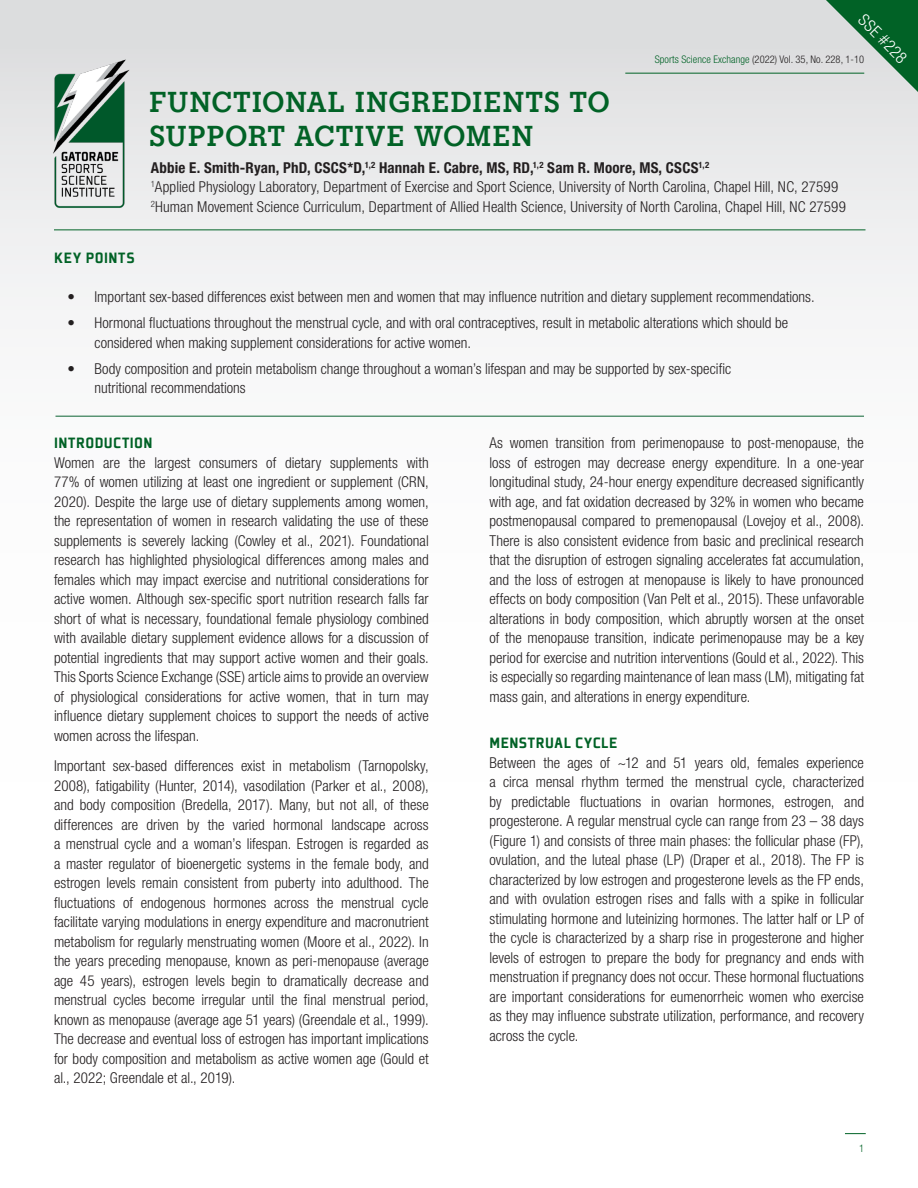
<style>
.page{position:relative;width:918px;height:1188px;background:#fff}
.page>*{position:absolute;margin:0;border:0;box-sizing:border-box;transform-origin:0 0}
.t1{font:700 30px/34.2px "Gatorade";letter-spacing:.03em;color:#016226}
.HEADINGS{font:900 16.5px "Plexes Pro";letter-spacing:.03em;color:#016226}
.HEADINGS-2{font:900 16.5px "Plexes Pro";letter-spacing:.05em;color:#016226}
.t2{font:300 condensed 16.5px "Helvetica Neue LT Std";color:#fff}
.MAIN_BODY{font:300 condensed 15px/19.5px "Helvetica Neue LT Std";color:#231f20;text-align:justify}
.AUTHOR{font:300 condensed 15px "Helvetica Neue LT Std";letter-spacing:.005em;color:#231f20}
.AUTHOR-2{font:700 condensed 15px "Helvetica Neue LT Std";letter-spacing:.01em;color:#231f20}
.t3{font:300 condensed 10.5px "Helvetica Neue LT Std";letter-spacing:.005em;color:#231f20}
.t4{font:300 condensed 10.5px "Helvetica Neue LT Std";color:#016226}
.s1{color:#016226}
</style>
<div class="page">
<div style="left:0;top:0;width:918px;height:1188px;background:linear-gradient(to bottom,#e8e9e9,#fff)"></div>
<svg style="left:826px;top:0;width:92px;height:92px;background:#70a083"></svg>
<hr style="left:54px;top:229px;width:812px;height:1px;background:#016226">
<hr style="left:56px;top:416px;width:808px;height:1px;background:#0c6333">
<img style="left:46px;top:56px;width:87px;height:156px">
<hr style="left:625px;top:73px;width:239px;height:1px;background:#016226">
<svg style="left:845px;top:1133px;width:21px;height:1px"></svg>
<p class="t2" style="left:868px;top:11px;width:62px;rotate:45deg">SSE #228</p>
<p class="t3" style="left:655px;top:53px;width:211px"><span class="s1">Sports Science Exchange</span> (2022) Vol. 35, No. 228, 1-10</p>
<p class="t1" style="left:149px;top:85px;width:462px">FUNCTIONAL INGREDIENTS TO<br>SUPPORT ACTIVE WOMEN</p>
<p class="AUTHOR-2" style="left:151px;top:158px;width:560px">Abbie E. Smith-Ryan, PhD, CSCS*D,<sup>1,2</sup> Hannah E. Cabre, MS, RD,<sup>1,2</sup> Sam R. Moore, MS, CSCS<sup>1,2</sup></p>
<p class="AUTHOR" style="left:151px;top:178px;width:689px"><sup>1</sup>Applied Physiology Laboratory, Department of Exercise and Sport Science, University of North Carolina, Chapel Hill, NC, 27599</p>
<p class="AUTHOR" style="left:151px;top:198px;width:697px"><sup>2</sup>Human Movement Science Curriculum, Department of Allied Health Science, University of North Carolina, Chapel Hill, NC 27599</p>
<p class="HEADINGS-2" style="left:54px;top:248px;width:82px">KEY POINTS</p>
<p class="MAIN_BODY" style="left:68px;top:287px;width:749px">• Important sex-based differences exist between men and women that may influence nutrition and dietary supplement recommendations.</p>
<p class="MAIN_BODY" style="left:94px;top:313px;width:695px;text-indent:-27px">• Hormonal fluctuations throughout the menstrual cycle, and with oral contraceptives, result in metabolic alterations which should be considered when making supplement considerations for active women.</p>
<p class="MAIN_BODY" style="left:94px;top:359px;width:638px;text-indent:-27px">• Body composition and protein metabolism change throughout a woman’s lifespan and may be supported by sex-specific nutritional recommendations</p>
<p class="HEADINGS" style="left:54px;top:434px;width:100px">INTRODUCTION</p>
<p class="MAIN_BODY" style="left:54px;top:453px;width:376px">Women are the largest consumers of dietary supplements with 77% of women utilizing at least one ingredient or supplement (CRN, 2020). Despite the large use of dietary supplements among women, the representation of women in research validating the use of these supplements is severely lacking (Cowley et al., 2021). Foundational research has highlighted physiological differences among males and females which may impact exercise and nutritional considerations for active women. Although sex-specific sport nutrition research falls far short of what is necessary, foundational female physiology combined with available dietary supplement evidence allows for a discussion of potential ingredients that may support active women and their goals.<br>This Sports Science Exchange (SSE) article aims to provide an overview of physiological considerations for active women, that in turn may influence dietary supplement choices to support the needs of active women across the lifespan.</p>
<p class="MAIN_BODY" style="left:54px;top:756px;width:376px">Important sex-based differences exist in metabolism (Tarnopolsky, 2008), fatigability (Hunter, 2014), vasodilation (Parker et al., 2008), and body composition (Bredella, 2017). Many, but not all, of these differences are driven by the varied hormonal landscape across a menstrual cycle and a woman’s lifespan. Estrogen is regarded as a master regulator of bioenergetic systems in the female body, and estrogen levels remain consistent from puberty into adulthood. The fluctuations of endogenous hormones across the menstrual cycle facilitate varying modulations in energy expenditure and macronutrient metabolism for regularly menstruating women (Moore et al., 2022). In the years preceding menopause, known as peri-menopause (average age 45 years), estrogen levels begin to dramatically decrease and menstrual cycles become irregular until the final menstrual period, known as menopause (average age 51 years) (Greendale et al., 1999).<br>The decrease and eventual loss of estrogen has important implications for body composition and metabolism as active women age (Gould et al., 2022; Greendale et al., 2019).</p>
<p class="MAIN_BODY" style="left:490px;top:433px;width:376px">As women transition from perimenopause to post-menopause, the loss of estrogen may decrease energy expenditure. In a one-year longitudinal study, 24-hour energy expenditure decreased significantly with age, and fat oxidation decreased by 32% in women who became postmenopausal compared to premenopausal (Lovejoy et al., 2008).<br>There is also consistent evidence from basic and preclinical research that the disruption of estrogen signaling accelerates fat accumulation, and the loss of estrogen at menopause is likely to have pronounced effects on body composition (Van Pelt et al., 2015). These unfavorable alterations in body composition, which abruptly worsen at the onset of the menopause transition, indicate perimenopause may be a key period for exercise and nutrition interventions (Gould et al., 2022). This is especially so regarding maintenance of lean mass (LM), mitigating fat mass gain, and alterations in energy expenditure.</p>
<p class="HEADINGS" style="left:490px;top:733px;width:129px">MENSTRUAL CYCLE</p>
<p class="MAIN_BODY" style="left:490px;top:752px;width:376px">Between the ages of ~12 and 51 years old, females experience a circa mensal rhythm termed the menstrual cycle, characterized by predictable fluctuations in ovarian hormones, estrogen, and progesterone. A regular menstrual cycle can range from 23 – 38 days (Figure 1) and consists of three main phases: the follicular phase (FP), ovulation, and the luteal phase (LP) (Draper et al., 2018). The FP is characterized by low estrogen and progesterone levels as the FP ends, and with ovulation estrogen rises and falls with a spike in follicular stimulating hormone and luteinizing hormones. The latter half or LP of the cycle is characterized by a sharp rise in progesterone and higher levels of estrogen to prepare the body for pregnancy and ends with menstruation if pregnancy does not occur. These hormonal fluctuations are important considerations for eumenorrheic women who exercise as they may influence substrate utilization, performance, and recovery across the cycle.</p>
<p class="t4" style="left:859px;top:1142px;width:7px">1</p>
</div>
